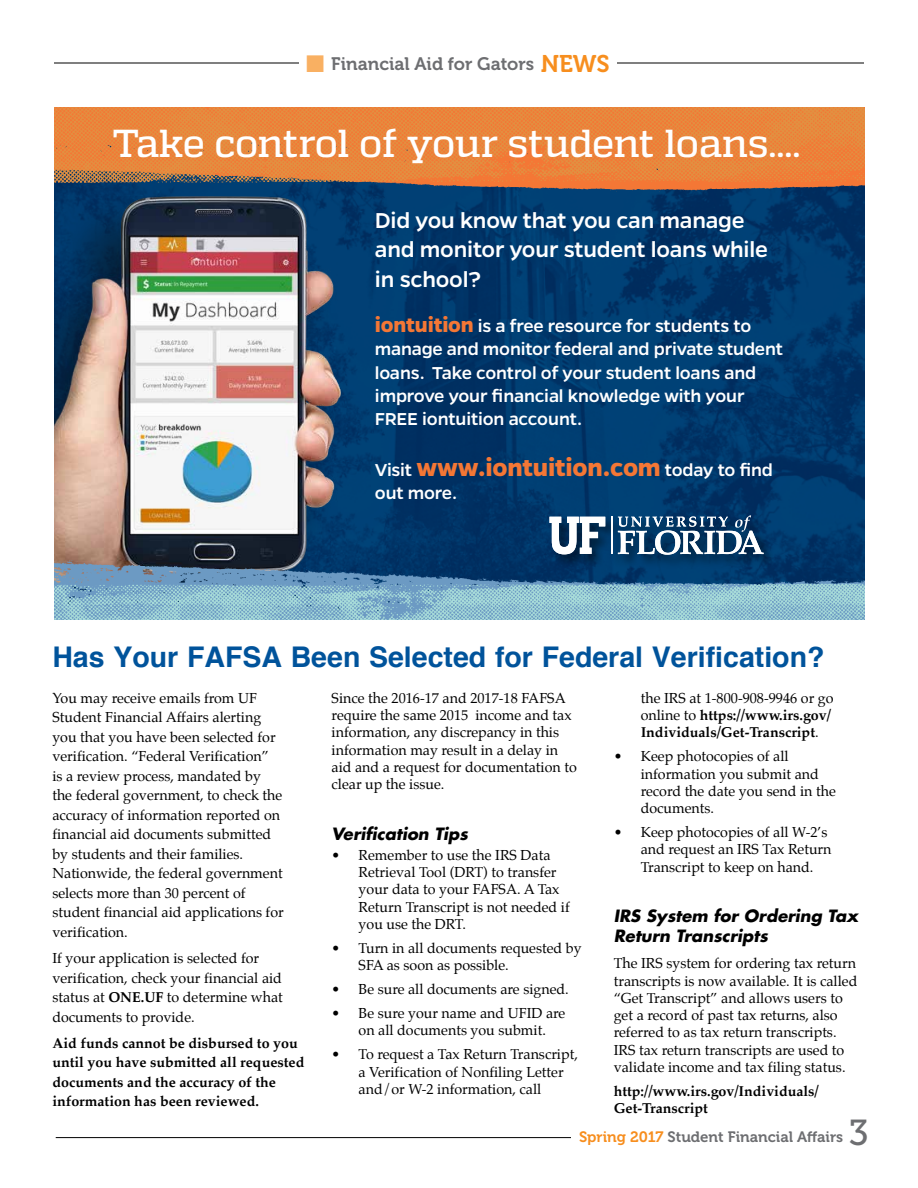
<style>
.page{position:relative;width:918px;height:1188px;background:#fff}
.page>*{position:absolute;margin:0;border:0;box-sizing:border-box;transform-origin:0 0}
.t1{font:500 39px "Quadon";letter-spacing:-.02em;color:#fff}
.t2{font:36px "Museo Slab 500";color:#6d6e71}
.t3{font:700 28.5px "Helvetica";color:#00539b}
.t4{font:700 27px "Gentona";letter-spacing:-.01em;color:#f47735}
.t5{font:500 24.45px/29.2px "Gentona";letter-spacing:-.01em;color:#fff}
.t6{font:500 19.5px/23.4px "Gentona";letter-spacing:-.01em;color:#fff}
.t7{font:18px "Museo 700";color:#6d6e71}
.t8{font:italic 700 16.5px/19.8px "Futura LT";color:#000}
.t9{font:15px "Museo 700";color:#6d6e71}
.t10{font:14.25px/17.2px "Palatino";color:#000}
.t11{font:700 14.25px/19.5px "Palatino";color:#000}
.s1{color:#f9b062}
.s2{font-size:24px;color:#f78e1e}
.s3{font-weight:700;font-size:22.8px;color:#f47735}
.s4{font-weight:500;font-size:19.5px;color:#fff}
.s5{font-weight:700}
.s6{font-weight:400}
.s7{color:#f78e1e}
</style>
<div class="page">
<img style="left:54px;top:142px;width:810px;height:402px">
<img style="left:54px;top:197px;width:287px;height:347px">
<img style="left:55px;top:210px;width:809px;height:11px">
<img style="left:55px;top:107px;width:809px;height:103px">
<img style="left:54px;top:544px;width:810px;height:76px">
<img style="left:55px;top:559px;width:809px;height:61px">
<div style="left:548px;top:514px;width:229px;height:55px;background:#000;opacity:.5"></div>
<hr style="left:611px;top:517px;width:2px;height:37px;background:#fff">
<svg style="left:618px;top:515px;width:146px;height:40px"></svg>
<svg style="left:549px;top:517px;width:56px;height:37px"></svg>
<hr style="left:56px;top:1137px;width:810px;height:1px;background:#000">
<div style="left:572px;top:1125px;width:296px;height:42px;background:#fff"></div>
<hr style="left:54px;top:63px;width:810px;height:1px;background:#000">
<div style="left:299px;top:52px;width:318px;height:31px;background:#fff"></div>
<p class="t7" style="left:306px;top:54px;width:305px"><span class="s1">■</span> Financial Aid for Gators <span class="s2">NEWS</span></p>
<h1 class="t1" style="left:112px;top:121px;width:690px">Take control of your student loans....</h1>
<h3 class="t5" style="left:375px;top:205px;width:395px">Did you know that you can manage and monitor your student loans while in school?</h3>
<h3 class="t6" style="left:375px;top:314px;width:410px"><span class="s3">iontuition</span> is a free resource for students to manage and monitor federal and private student loans. Take control of your student loans and improve your financial knowledge with your FREE iontuition account.</h3>
<h3 class="t4" style="left:375px;top:452px;width:400px"><span class="s4">Visit</span> www.iontuition.com <span class="s4">today to find</span></h3>
<h3 class="t6" style="left:375px;top:481px;width:84px">out more.</h3>
<h3 class="t3" style="left:52px;top:634px;width:774px">Has Your FAFSA Been Selected for Federal Verification?</h3>
<p class="t10" style="left:52px;top:688px;width:233px;line-height:19.5px">You may receive emails from UF Student Financial Affairs alerting you that you have been selected for verification. “Federal Verification”<br>is a review process, mandated by the federal government, to check the accuracy of information reported on financial aid documents submitted by students and their families.<br>Nationwide, the federal government selects more than 30 percent of student financial aid applications for verification.</p>
<p class="t10" style="left:52px;top:948px;width:232px;line-height:19.5px">If your application is selected for verification, check your financial aid status at <span class="s5">ONE.UF</span> to determine what documents to provide.</p>
<p class="t11" style="left:52px;top:1033px;width:254px">Aid funds cannot be disbursed to you until you have submitted all requested documents and the accuracy of the information has been reviewed.</p>
<p class="t10" style="left:332px;top:689px;width:247px">Since the 2016-17 and 2017-18 FAFSA require the same 2015 income and tax information, any discrepancy in this information may result in a delay in aid and a request for documentation to clear up the issue.</p>
<p class="t8" style="left:332px;top:823px;width:138px">Verification Tips</p>
<p class="t10" style="left:359px;top:846px;width:213px;text-indent:-27px">• Remember to use the IRS Data<br>Retrieval Tool (DRT) to transfer your data to your FAFSA. A Tax<br>Return Transcript is not needed if you use the DRT.</p>
<p class="t10" style="left:359px;top:939px;width:225px;text-indent:-27px">• Turn in all documents requested by<br>SFA as soon as possible.</p>
<p class="t10" style="left:332px;top:981px;width:239px">• Be sure all documents are signed.</p>
<p class="t10" style="left:332px;top:1005px;width:235px;text-align:center">• Be sure your name and UFID are on all documents you submit.</p>
<p class="t10" style="left:359px;top:1046px;width:221px;text-indent:-27px">• To request a Tax Return Transcript, a Verification of Nonfiling Letter and/or W-2 information, call</p>
<p class="t11" style="left:641px;top:689px;width:194px;line-height:17.2px"><span class="s6">the IRS at 1-800-908-9946 or go online to</span> https://www.irs.gov/<br>Individuals/Get-Transcript<span class="s6">.</span></p>
<p class="t10" style="left:641px;top:748px;width:197px;text-indent:-27px">• Keep photocopies of all information you submit and record the date you send in the documents.</p>
<p class="t10" style="left:641px;top:824px;width:192px;text-indent:-27px">• Keep photocopies of all W-2’s and request an IRS Tax Return<br>Transcript to keep on hand.</p>
<p class="t8" style="left:614px;top:906px;width:246px">IRS System for Ordering Tax<br>Return Transcripts</p>
<p class="t10" style="left:614px;top:955px;width:245px">The IRS system for ordering tax return transcripts is now available. It is called “Get Transcript” and allows users to get a record of past tax returns, also referred to as tax return transcripts.<br>IRS tax return transcripts are used to validate income and tax filing status.</p>
<p class="t11" style="left:614px;top:1082px;width:207px;line-height:17.2px">http://www.irs.gov/Individuals/<br>Get-Transcript</p>
<p class="t9" style="left:579px;top:1128px;width:266px"><span class="s7">Spring 2017</span> Student Financial Affairs</p>
<h2 class="t2" style="left:848px;top:1113px;width:22px">3</h2>
</div>
